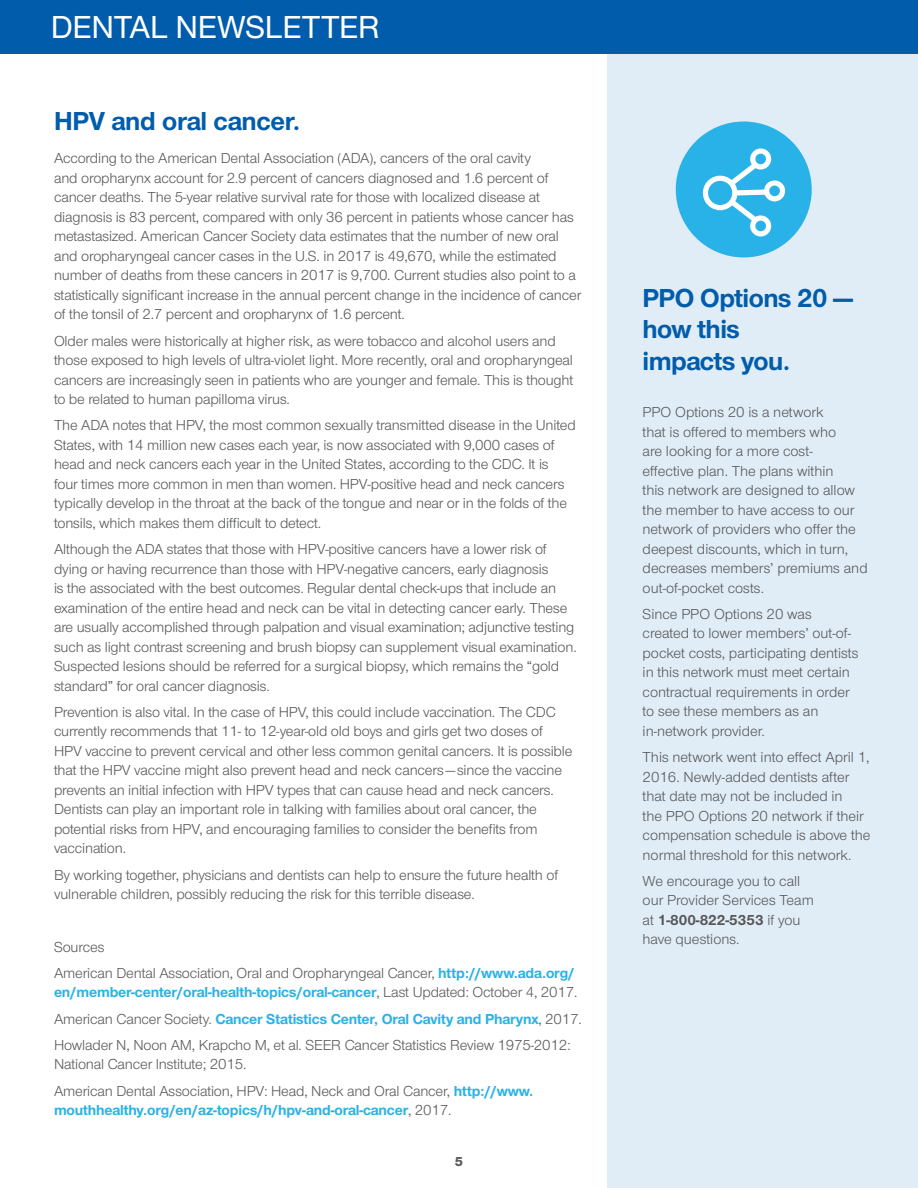
<style>
.page{position:relative;width:918px;height:1188px;background:#fff}
.page>*{position:absolute;margin:0;border:0;box-sizing:border-box;transform-origin:0 0}
.t1{font:500 33px "UHC Sans";letter-spacing:-.01em;color:#fff}
.t2{font:700 27px/31.5px "UHC Sans";letter-spacing:-.02em;color:#015dac}
.t3{font:15px/19.5px "UHC Sans";letter-spacing:-.01em;color:#57585a}
.t4{font:700 15px "UHC Sans";letter-spacing:-.01em;color:#29b2e7}
.t5{font:800 13.5px "UHC Sans";color:#57585a}
.s1{font-weight:700;color:#29b2e7}
.s2{font-weight:400;color:#57585a}
.s3{font-weight:700}
</style>
<div class="page">
<div style="left:608px;top:41px;width:310px;height:1147px;background:#e1edf6"></div>
<div style="left:0;top:0;width:918px;height:54px;background:#015dac"></div>
<div style="left:676px;top:121px;width:136px;height:136px;background:#29b2e7;border-radius:50%"></div>
<svg style="left:702px;top:148px;width:83px;height:89px"></svg>
<h1 class="t1" style="left:51px;top:5px;width:331px">DENTAL NEWSLETTER</h1>
<h2 class="t2" style="left:54px;top:105px;width:248px">HPV and oral cancer.</h2>
<p class="t3" style="left:54px;top:148px;width:529px">According to the American Dental Association (ADA), cancers of the oral cavity<br>and oropharynx account for 2.9 percent of cancers diagnosed and 1.6 percent of cancer deaths. The 5-year relative survival rate for those with localized disease at diagnosis is 83 percent, compared with only 36 percent in patients whose cancer has metastasized. American Cancer Society data estimates that the number of new oral and oropharyngeal cancer cases in the U.S. in 2017 is 49,670, while the estimated number of deaths from these cancers in 2017 is 9,700. Current studies also point to a statistically significant increase in the annual percent change in the incidence of cancer of the tonsil of 2.7 percent and oropharynx of 1.6 percent.</p>
<p class="t3" style="left:54px;top:330px;width:521px">Older males were historically at higher risk, as were tobacco and alcohol users and those exposed to high levels of ultra-violet light. More recently, oral and oropharyngeal cancers are increasingly seen in patients who are younger and female. This is thought to be related to human papilloma virus.</p>
<p class="t3" style="left:54px;top:415px;width:523px">The ADA notes that HPV, the most common sexually transmitted disease in the United States, with 14 million new cases each year, is now associated with 9,000 cases of head and neck cancers each year in the United States, according to the CDC. It is four times more common in men than women. HPV-positive head and neck cancers typically develop in the throat at the back of the tongue and near or in the folds of the tonsils, which makes them difficult to detect.</p>
<p class="t3" style="left:54px;top:539px;width:524px">Although the ADA states that those with HPV-positive cancers have a lower risk of dying or having recurrence than those with HPV-negative cancers, early diagnosis<br>is the associated with the best outcomes. Regular dental check-ups that include an examination of the entire head and neck can be vital in detecting cancer early. These are usually accomplished through palpation and visual examination; adjunctive testing such as light contrast screening and brush biopsy can supplement visual examination.<br>Suspected lesions should be referred for a surgical biopsy, which remains the “gold standard” for oral cancer diagnosis.</p>
<p class="t3" style="left:54px;top:702px;width:520px">Prevention is also vital. In the case of HPV, this could include vaccination. The CDC currently recommends that 11- to 12-year-old old boys and girls get two doses of HPV vaccine to prevent cervical and other less common genital cancers. It is possible that the HPV vaccine might also prevent head and neck cancers—since the vaccine prevents an initial infection with HPV types that can cause head and neck cancers.<br>Dentists can play an important role in talking with families about oral cancer, the potential risks from HPV, and encouraging families to consider the benefits from vaccination.</p>
<p class="t3" style="left:54px;top:864px;width:506px">By working together, physicians and dentists can help to ensure the future health of vulnerable children, possibly reducing the risk for this terrible disease.</p>
<p class="t3" style="left:54px;top:933px;width:522px;line-height:26.2px">Sources<br>American Dental Association, Oral and Oropharyngeal Cancer, <span class="s1">http://www.ada.org/</span></p>
<p class="t3" style="left:54px;top:979px;width:529px;line-height:26.2px"><span class="s1">en/member-center/oral-health-topics/oral-cancer</span>, Last Updated: October 4, 2017.<br>American Cancer Society. <span class="s1">Cancer Statistics Center, Oral Cavity and Pharynx</span>, 2017.<br>Howlader N, Noon AM, Krapcho M, et al. SEER Cancer Statistics Review 1975-2012:</p>
<p class="t3" style="left:54px;top:1051px;width:481px;line-height:26.2px">National Cancer Institute; 2015.<br>American Dental Association, HPV: Head, Neck and Oral Cancer, <span class="s1">http://www.</span></p>
<p class="t4" style="left:54px;top:1100px;width:399px">mouthhealthy.org/en/az-topics/h/hpv-and-oral-cancer<span class="s2">, 2017.</span></p>
<p class="t5" style="left:455px;top:1152px;width:10px">5</p>
<h2 class="t2" style="left:643px;top:281px;width:212px">PPO Options 20 — how this<br>impacts you.</h2>
<p class="t3" style="left:643px;top:402px;width:227px">PPO Options 20 is a network<br>that is offered to members who<br>are looking for a more cost&shy;effective plan. The plans within<br>this network are designed to allow the member to have access to our network of providers who offer the deepest discounts, which in turn, decreases members’ premiums and out-of-pocket costs.</p>
<p class="t3" style="left:643px;top:604px;width:217px">Since PPO Options 20 was created to lower members’ out-of&shy;pocket costs, participating dentists in this network must meet certain contractual requirements in order to see these members as an in-network provider.</p>
<p class="t3" style="left:643px;top:747px;width:229px">This network went into effect April 1, 2016. Newly-added dentists after that date may not be included in<br>the PPO Options 20 network if their compensation schedule is above the normal threshold for this network.</p>
<p class="t3" style="left:643px;top:871px;width:173px">We encourage you to call our Provider Services Team at <span class="s3">1-800-822-5353</span> if you have questions.</p>
</div>
